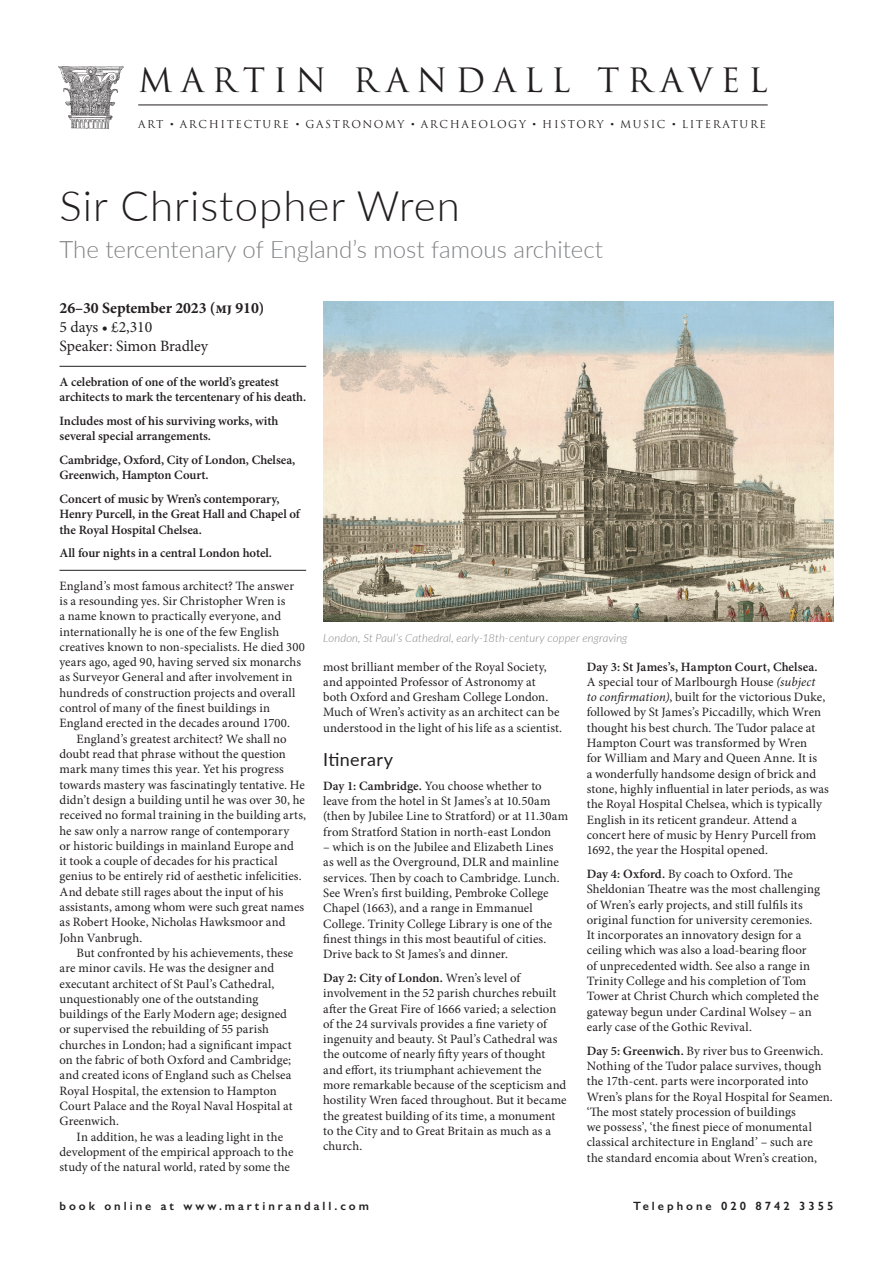
<style>
.page{position:relative;width:893px;height:1263px;background:#fff}
.page>*{position:absolute;margin:0;border:0;box-sizing:border-box;transform-origin:0 0}
.A1_A_tour_title{font:300 42px "Lato";letter-spacing:.025em;color:#231f20}
.MRT_header_22_5_Traj{font:32.7px "Trajan Pro";letter-spacing:.245em;color:#231f20}
.A2_Tour_subtitle{font:300 24px "Lato";color:#808285}
.D3_Itinerary_heading{font:18px "Lato";letter-spacing:.02em;color:#231f20}
.B1_Dates_line_1_bld{font:700 15.75px "Minion Pro";letter-spacing:-.005em;color:#231f20}
.B3_Dates_line_3___4{font:15.75px "Minion Pro";letter-spacing:-.005em;color:#231f20}
.B1_Dates_line_1_bld-2{font:15.75px "Minion Pro";letter-spacing:-.005em;color:#231f20}
.D4_Itinerary{font:12.75px/15.3px "Minion Pro";letter-spacing:.005em;color:#231f20}
.D2_Introduction{font:12.75px/15.3px "Minion Pro";letter-spacing:.005em;color:#231f20}
.D1_Introduction_firs{font:12.75px/15.3px "Minion Pro";letter-spacing:.005em;color:#231f20}
.C2_Highlights_no_rul{font:600 12.75px/15.3px "Minion Pro";letter-spacing:-.005em;color:#231f20}
.C1_Highlights_top_ru{font:600 12.75px/15.3px "Minion Pro";letter-spacing:-.005em;color:#231f20}
.C3_Highlights_bottom{font:600 12.75px "Minion Pro";letter-spacing:-.005em;color:#231f20}
.t1{font:600 12px "Gill Sans";letter-spacing:.25em;color:#231f20}
.Illustration_caption{font:italic 300 11.25px "Lato";letter-spacing:.01em;color:#808285}
.MRT_subtitle_8_Traja{font:10.65px "Trajan Pro";letter-spacing:.15em;color:#231f20}
.s1{font-family:"Adobe Caslon Pro"}
.s2{font-weight:600}
.s3{font-style:italic}
</style>
<div class="page">
<img style="left:58px;top:66px;width:66px;height:63px">
<hr style="left:138px;top:105px;width:630px;height:1px;background:#231f20">
<hr style="left:60px;top:366px;width:246px;height:1px;background:#231f20">
<hr style="left:60px;top:570px;width:246px;height:1px;background:#231f20">
<img style="left:323px;top:302px;width:510px;height:320px">
<p class="MRT_header_22_5_Traj" style="left:138px;top:59px;width:631px">MARTIN RANDALL TRAVEL</p>
<p class="MRT_subtitle_8_Traja" style="left:138px;top:117px;width:629px">ART <span class="s1">•</span> ARCHITECTURE <span class="s1">•</span> GASTRONOMY <span class="s1">•</span> ARCHAEOLOGY <span class="s1">•</span> HISTORY <span class="s1">•</span> MUSIC <span class="s1">•</span> LITERATURE</p>
<p class="A1_A_tour_title" style="left:60px;top:177px;width:402px">Sir Christopher Wren</p>
<p class="A2_Tour_subtitle" style="left:60px;top:233px;width:545px">The tercentenary of England’s most famous architect</p>
<p class="B1_Dates_line_1_bld" style="left:60px;top:297px;width:206px">26–30 September 2023 (mj 910)</p>
<p class="B1_Dates_line_1_bld-2" style="left:60px;top:317px;width:94px">5 days • £2,310</p>
<p class="B3_Dates_line_3___4" style="left:60px;top:336px;width:150px">Speaker: Simon Bradley</p>
<p class="C1_Highlights_top_ru" style="left:60px;top:374px;width:248px">A celebration of one of the world’s greatest architects to mark the tercentenary of his death.</p>
<p class="C2_Highlights_no_rul" style="left:60px;top:413px;width:220px">Includes most of his surviving works, with several special arrangements.</p>
<p class="C2_Highlights_no_rul" style="left:60px;top:452px;width:237px">Cambridge, Oxford, City of London, Chelsea,<br>Greenwich, Hampton Court.</p>
<p class="C2_Highlights_no_rul" style="left:60px;top:491px;width:242px">Concert of music by Wren’s contemporary,<br>Henry Purcell, in the Great Hall and Chapel of the Royal Hospital Chelsea.</p>
<p class="C3_Highlights_bottom" style="left:60px;top:544px;width:214px">All four nights in a central London hotel.</p>
<p class="D1_Introduction_firs" style="left:60px;top:578px;width:247px">England’s most famous architect? The answer is a resounding yes. Sir Christopher Wren is<br>a name known to practically everyone, and internationally he is one of the few English creatives known to non-specialists. He died 300 years ago, aged 90, having served six monarchs as Surveyor General and after involvement in hundreds of construction projects and overall control of many of the finest buildings in England erected in the decades around 1700.</p>
<p class="D2_Introduction" style="left:60px;top:731px;width:248px;text-indent:17px">England’s greatest architect? We shall no doubt read that phrase without the question mark many times this year. Yet his progress towards mastery was fascinatingly tentative. He didn’t design a building until he was over 30, he received no formal training in the building arts, he saw only a narrow range of contemporary<br>or historic buildings in mainland Europe and<br>it took a couple of decades for his practical genius to be entirely rid of aesthetic infelicities.<br>And debate still rages about the input of his assistants, among whom were such great names as Robert Hooke, Nicholas Hawksmoor and John Vanbrugh.</p>
<p class="D2_Introduction" style="left:60px;top:945px;width:235px;text-indent:17px">But confronted by his achievements, these are minor cavils. He was the designer and executant architect of St Paul’s Cathedral, unquestionably one of the outstanding buildings of the Early Modern age; designed or supervised the rebuilding of 55 parish churches in London; had a significant impact on the fabric of both Oxford and Cambridge; and created icons of England such as Chelsea Royal Hospital, the extension to Hampton Court Palace and the Royal Naval Hospital at Greenwich.</p>
<p class="D2_Introduction" style="left:60px;top:1129px;width:235px;text-align:center">In addition, he was a leading light in the development of the empirical approach to the study of the natural world, rated by some the</p>
<p class="Illustration_caption" style="left:323px;top:630px;width:306px">London, St Paul’s Cathedral, early-18th-century copper engraving</p>
<p class="D2_Introduction" style="left:323px;top:659px;width:240px">most brilliant member of the Royal Society, and appointed Professor of Astronomy at both Oxford and Gresham College London.<br>Much of Wren’s activity as an architect can be understood in the light of his life as a scientist.</p>
<p class="D3_Itinerary_heading" style="left:323px;top:747px;width:72px">Itinerary</p>
<p class="D4_Itinerary" style="left:323px;top:778px;width:247px"><span class="s2">Day 1: Cambridge.</span> You choose whether to leave from the hotel in St James’s at 10.50am (then by Jubilee Line to Stratford) or at 11.30am from Stratford Station in north-east London</p>
<p class="D4_Itinerary" style="left:323px;top:839px;width:238px">– which is on the Jubilee and Elizabeth Lines as well as the Overground, DLR and mainline services. Then by coach to Cambridge. Lunch.<br>See Wren’s first building, Pembroke College Chapel (1663), and a range in Emmanuel College. Trinity College Library is one of the finest things in this most beautiful of cities.<br>Drive back to St James’s and dinner.</p>
<p class="D4_Itinerary" style="left:323px;top:970px;width:245px"><span class="s2">Day 2: City of London.</span> Wren’s level of involvement in the 52 parish churches rebuilt after the Great Fire of 1666 varied; a selection of the 24 survivals provides a fine variety of ingenuity and beauty. St Paul’s Cathedral was the outcome of nearly fifty years of thought and effort, its triumphant achievement the more remarkable because of the scepticism and hostility Wren faced throughout. But it became the greatest building of its time, a monument to the City and to Great Britain as much as a church.</p>
<p class="D4_Itinerary" style="left:587px;top:659px;width:244px"><span class="s2">Day 3: St James’s, Hampton Court, Chelsea.<br></span>A special tour of Marlbourgh House <span class="s3">(subject<br>to confirmation)</span>, built for the victorious Duke, followed by St James’s Piccadilly, which Wren thought his best church. The Tudor palace at Hampton Court was transformed by Wren<br>for William and Mary and Queen Anne. It is<br>a wonderfully handsome design of brick and stone, highly influential in later periods, as was the Royal Hospital Chelsea, which is typically English in its reticent grandeur. Attend a concert here of music by Henry Purcell from 1692, the year the Hospital opened.</p>
<p class="D4_Itinerary" style="left:587px;top:866px;width:235px"><span class="s2">Day 4: Oxford.</span> By coach to Oxford. The Sheldonian Theatre was the most challenging of Wren’s early projects, and still fulfils its original function for university ceremonies.<br>It incorporates an innovatory design for a ceiling which was also a load-bearing floor<br>of unprecedented width. See also a range in Trinity College and his completion of Tom Tower at Christ Church which completed the gateway begun under Cardinal Wolsey – an early case of the Gothic Revival.</p>
<p class="D4_Itinerary" style="left:587px;top:1043px;width:248px"><span class="s2">Day 5: Greenwich.</span> By river bus to Greenwich.<br>Nothing of the Tudor palace survives, though the 17th-cent. parts were incorporated into Wren’s plans for the Royal Hospital for Seamen. ‘The most stately procession of buildings<br>we possess’, ‘the finest piece of monumental classical architecture in England’ – such are<br>the standard encomia about Wren’s creation,</p>
<p class="t1" style="left:60px;top:1199px;width:311px">book online at www.martinrandall.com</p>
<p class="t1" style="left:633px;top:1199px;width:202px">Telephone 020 8742 3355</p>
</div>
